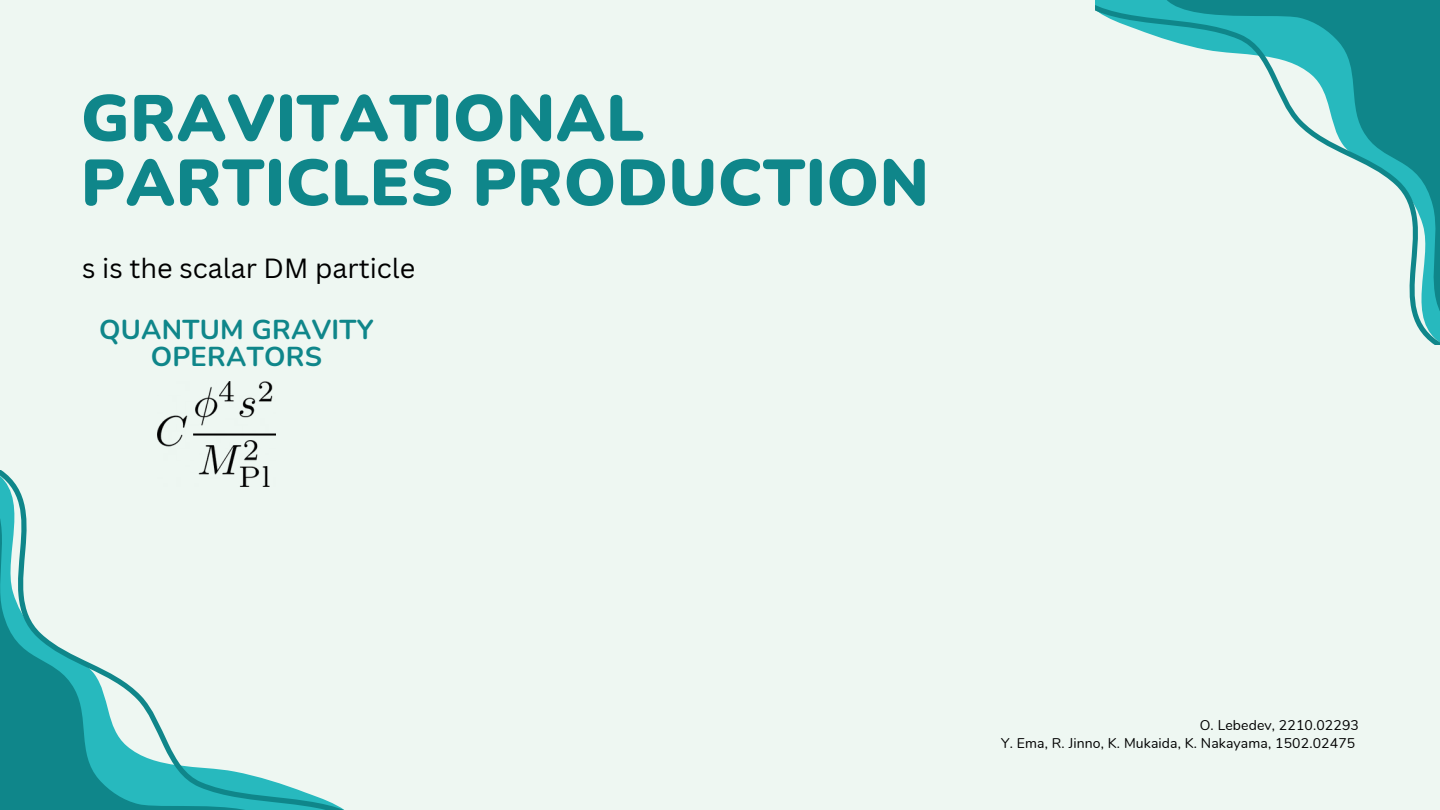
<style>
.page{position:relative;width:1440px;height:810px;background:#eef7f2}
.page>*{position:absolute;margin:0;border:0;box-sizing:border-box;transform-origin:0 0}
.t1{font:900 65px/64.5px "Nunito";letter-spacing:.01em;color:#0f868a}
.t2{font:700 27.3px "Nunito";letter-spacing:.01em;color:#0f868a}
.t3{font:27px "Canva Sans";color:#000}
.t4{font:14px "Nunito";letter-spacing:.01em;color:#000}
</style>
<div class="page">
<svg style="left:0;top:471px;width:344px;height:339px"></svg>
<svg style="left:1096px;top:0;width:344px;height:344px"></svg>
<img style="left:157px;top:382px;width:118px;height:105px">
<p class="t1" style="left:81px;top:87px;width:849px">GRAVITATIONAL<br>PARTICLES PRODUCTION</p>
<p class="t3" style="left:82px;top:249px;width:335px">s is the scalar DM particle</p>
<p class="t2" style="left:99px;top:311px;width:276px">QUANTUM GRAVITY</p>
<p class="t2" style="left:151px;top:338px;width:173px">OPERATORS</p>
<p class="t4" style="left:1200px;top:716px;width:161px">O. Lebedev, 2210.02293</p>
<p class="t4" style="left:1001px;top:734px;width:356px">Y. Ema, R. Jinno, K. Mukaida, K. Nakayama, 1502.02475</p>
</div>
